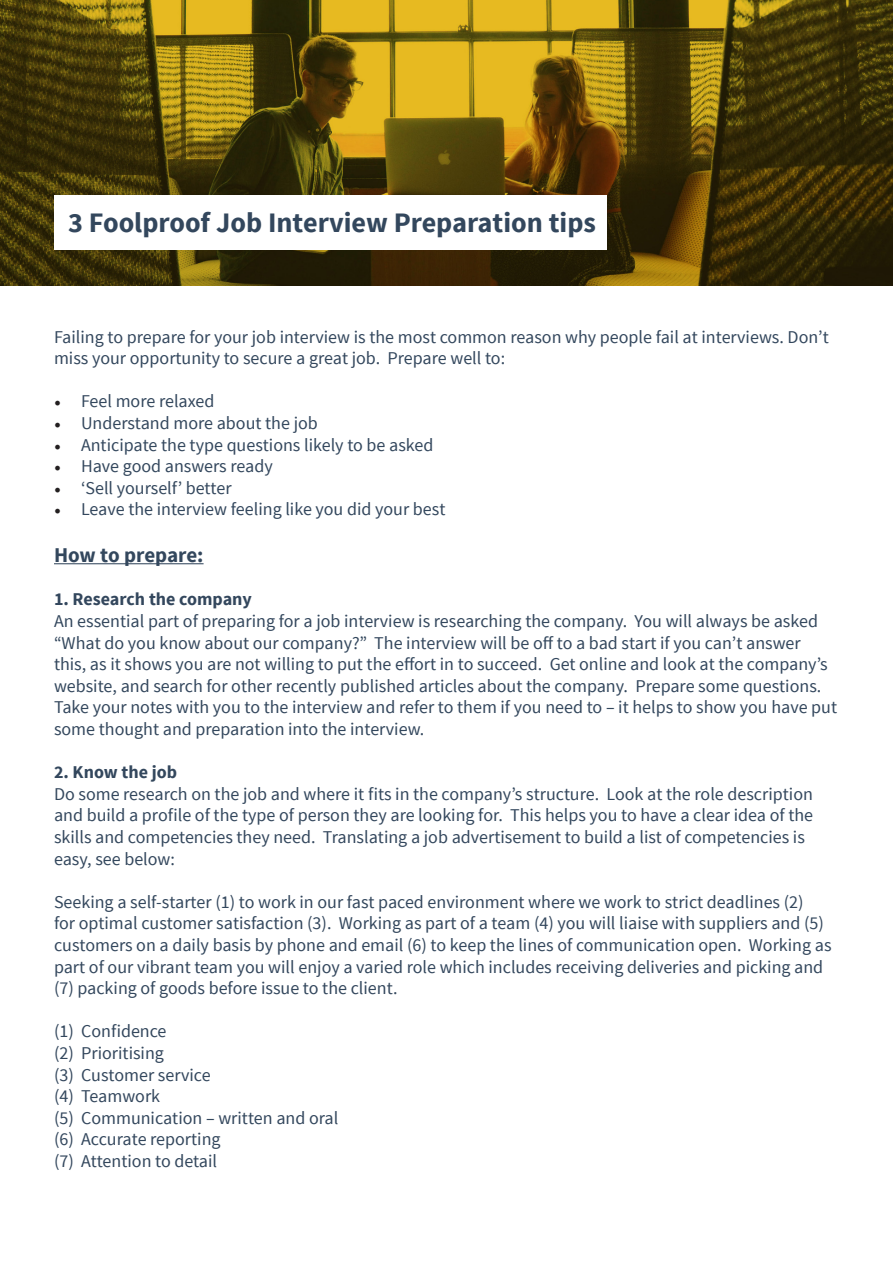
<style>
.page{position:relative;width:893px;height:1263px;background:#fff}
.page>*{position:absolute;margin:0;border:0;box-sizing:border-box;transform-origin:0 0}
.t1{font:700 28.2px "Source Sans Pro";color:#33475d}
.t2{font:700 21px "Source Sans Pro";letter-spacing:-.01em;color:#33475d}
.t3{font:18px/21.6px "Source Sans Pro";color:#33475d}
.t4{font:700 18px "Source Sans Pro";color:#33475d}
.s1{font-family:"Minion Pro";color:#231f20}
</style>
<div class="page">
<img style="left:0;top:0;width:893px;height:286px">
<div style="left:54px;top:195px;width:553px;height:54px;background:#fff"></div>
<hr style="left:54px;top:563px;width:150px;height:1px;background:#33475d">
<p class="t1" style="left:68px;top:204px;width:529px">3 Foolproof Job Interview Preparation tips</p>
<p class="t3" style="left:54px;top:326px;width:776px">Failing to prepare for your job interview is the most common reason why people fail at interviews. Don’t miss your opportunity to secure a great job. Prepare well to:</p>
<p class="t3" style="left:54px;top:391px;width:162px"><span class="s1">•</span> Feel more relaxed</p>
<p class="t3" style="left:54px;top:412px;width:265px"><span class="s1">•</span> Understand more about the job</p>
<p class="t3" style="left:54px;top:434px;width:381px"><span class="s1">•</span> Anticipate the type questions likely to be asked</p>
<p class="t3" style="left:54px;top:456px;width:220px"><span class="s1">•</span> Have good answers ready</p>
<p class="t3" style="left:54px;top:477px;width:179px"><span class="s1">•</span> ‘Sell yourself’ better</p>
<p class="t3" style="left:54px;top:499px;width:393px"><span class="s1">•</span> Leave the interview feeling like you did your best</p>
<p class="t2" style="left:54px;top:542px;width:151px">How to prepare:</p>
<p class="t4" style="left:54px;top:588px;width:199px">1. Research the company</p>
<p class="t3" style="left:54px;top:610px;width:785px">An essential part of preparing for a job interview is researching the company. You will always be asked “What do you know about our company?” The interview will be off to a bad start if you can’t answer this, as it shows you are not willing to put the effort in to succeed. Get online and look at the company’s website, and search for other recently published articles about the company. Prepare some questions.<br>Take your notes with you to the interview and refer to them if you need to – it helps to show you have put some thought and preparation into the interview.</p>
<p class="t4" style="left:54px;top:761px;width:125px">2. Know the job</p>
<p class="t3" style="left:54px;top:783px;width:761px">Do some research on the job and where it fits in the company’s structure. Look at the role description and build a profile of the type of person they are looking for. This helps you to have a clear idea of the skills and competencies they need. Translating a job advertisement to build a list of competencies is easy, see below:</p>
<p class="t3" style="left:54px;top:891px;width:779px">Seeking a self-starter (1) to work in our fast paced environment where we work to strict deadlines (2)<br>for optimal customer satisfaction (3). Working as part of a team (4) you will liaise with suppliers and (5) customers on a daily basis by phone and email (6) to keep the lines of communication open. Working as part of our vibrant team you will enjoy a varied role which includes receiving deliveries and picking and (7) packing of goods before issue to the client.</p>
<p class="t3" style="left:54px;top:1021px;width:114px">(1) Confidence</p>
<p class="t3" style="left:54px;top:1042px;width:111px">(2) Prioritising</p>
<p class="t3" style="left:54px;top:1064px;width:158px">(3) Customer service</p>
<p class="t3" style="left:54px;top:1086px;width:108px">(4) Teamwork</p>
<p class="t3" style="left:54px;top:1107px;width:286px">(5) Communication – written and oral</p>
<p class="t3" style="left:54px;top:1129px;width:168px">(6) Accurate reporting</p>
<p class="t3" style="left:54px;top:1150px;width:165px">(7) Attention to detail</p>
</div>
